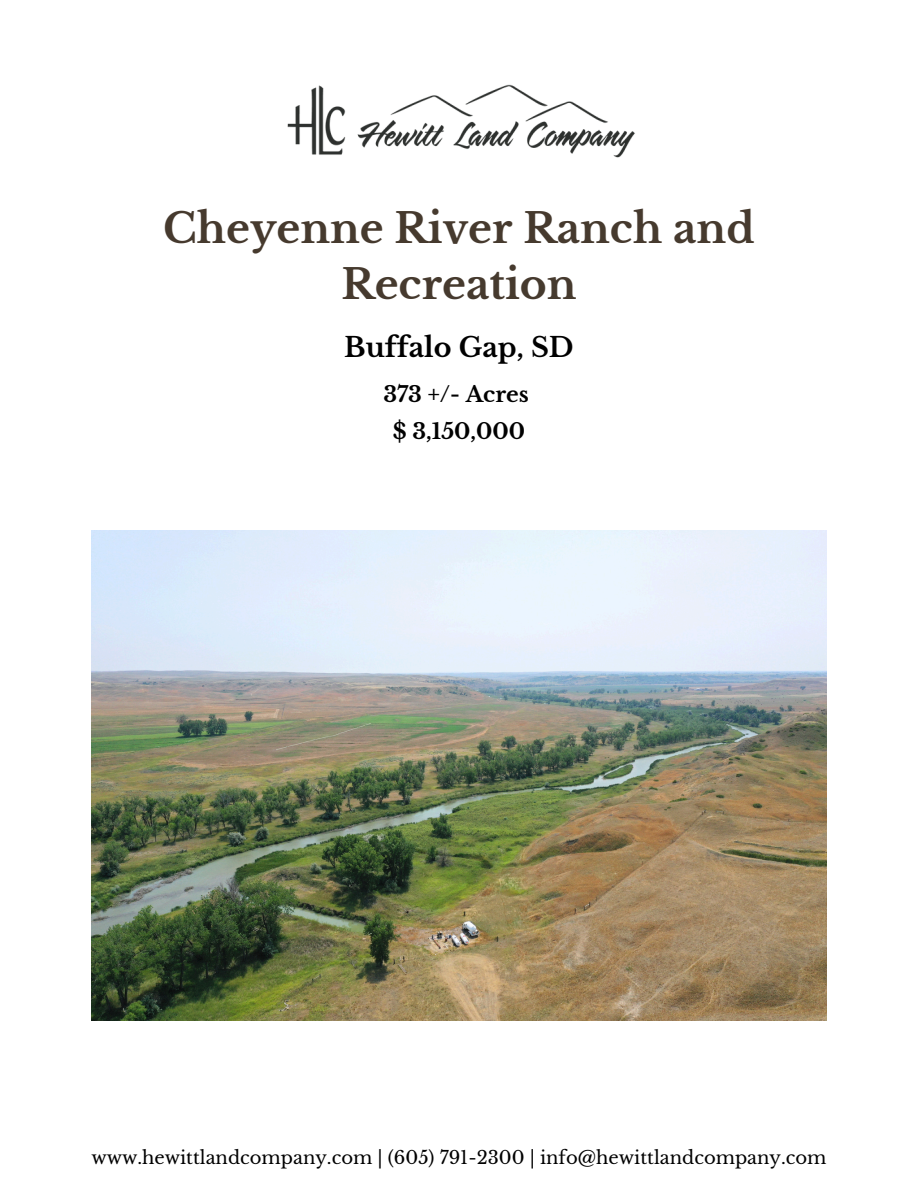
<style>
.page{position:relative;width:918px;height:1188px;background:#fff}
.page>*{position:absolute;margin:0;border:0;box-sizing:border-box;transform-origin:0 0}
.t1{font:700 40.95px/56.2px "Libre Baskerville";color:#463a2e;text-align:center}
.t2{font:700 27px "Libre Baskerville";color:#000}
.t3{font:700 21.6px/37.3px "Libre Baskerville";color:#000;text-align:center}
.t4{font:18px "Libre Baskerville";color:#000}
</style>
<div class="page">
<img style="left:287px;top:84px;width:348px;height:74px">
<img style="left:92px;top:531px;width:734px;height:489px">
<h2 class="t1" style="left:163px;top:201px;width:593px">Cheyenne River Ranch and<br>Recreation</h2>
<h3 class="t2" style="left:344px;top:331px;width:231px">Buffalo Gap, SD</h3>
<p class="t3" style="left:383px;top:376px;width:147px">373 +/- Acres $ 3,150,000</p>
<p class="t4" style="left:91px;top:1147px;width:737px">www.hewittlandcompany.com | (605) 791-2300 | info@hewittlandcompany.com</p>
</div>
